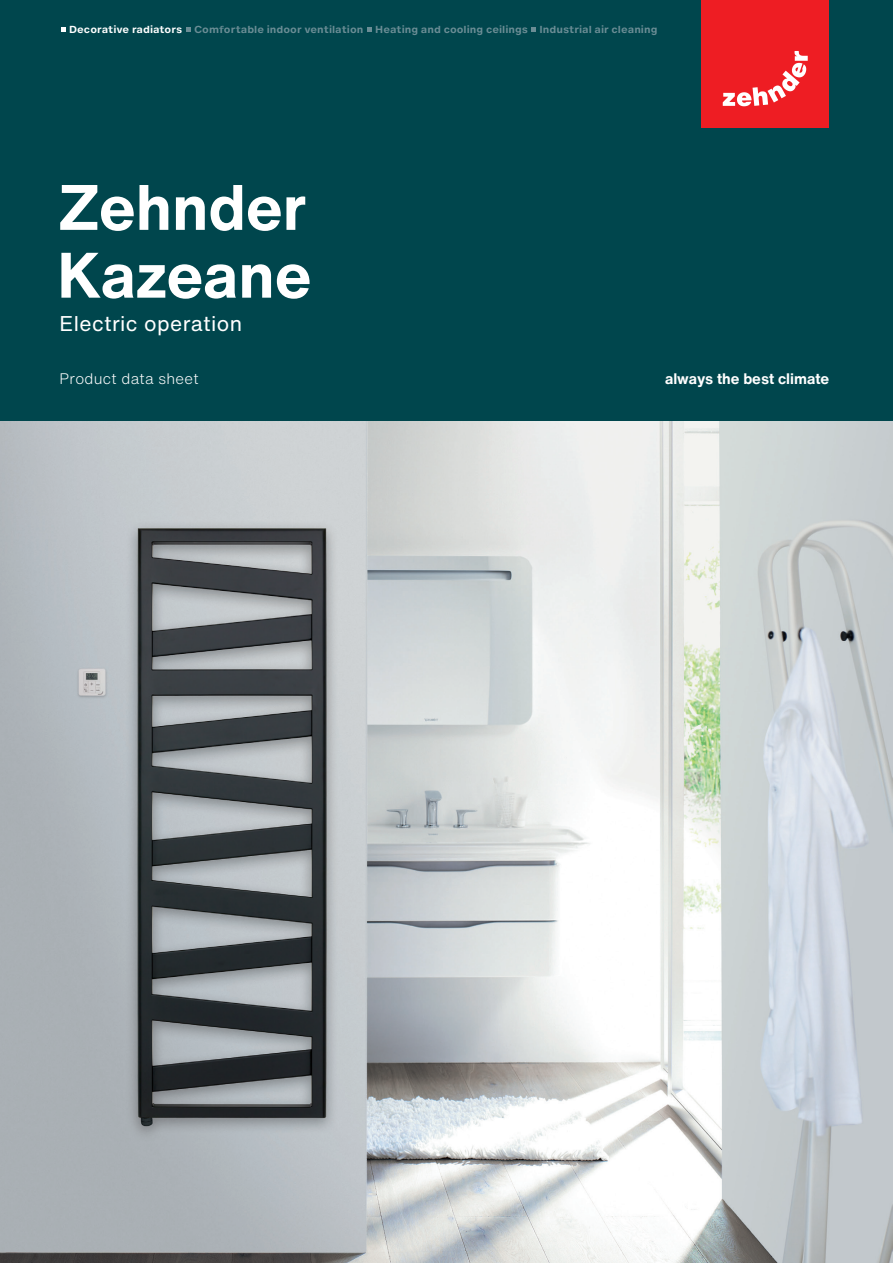
<style>
.page{position:relative;width:893px;height:1263px;background:#fff}
.page>*{position:absolute;margin:0;border:0;box-sizing:border-box;transform-origin:0 0}
.t1{font:700 63px "Helvetica Now Text";color:#fff}
.t2{font:21px "Helvetica Now Text";letter-spacing:.02em;color:#fff}
.t3{font:700 15px "Helvetica Now Text";color:#fff}
.t4{font:300 15px "Helvetica Now Text";letter-spacing:.02em;color:#fff}
.t5{font:700 9.75px "Helvetica Now Micro";color:#6b8d95}
.s1{color:#fff}
</style>
<div class="page">
<div style="left:0;top:0;width:893px;height:421px;background:#00464d"></div>
<img style="left:0;top:421px;width:893px;height:842px">
<svg style="left:61px;top:253px;width:249px;height:46px"></svg>
<div style="left:702px;top:0;width:127px;height:128px;background:#ee1d23"></div>
<svg style="left:723px;top:51px;width:85px;height:55px"></svg>
<svg style="left:61px;top:27px;width:5px;height:5px"></svg>
<svg style="left:186px;top:27px;width:5px;height:5px"></svg>
<svg style="left:367px;top:27px;width:5px;height:5px"></svg>
<svg style="left:531px;top:27px;width:5px;height:5px"></svg>
<p class="t5" style="left:69px;top:22px;width:590px"><span class="s1">Decorative radiators</span> Comfortable indoor ventilation Heating and cooling ceilings Industrial air cleaning</p>
<h1 class="t1" style="left:57px;top:165px;width:251px">Zehnder</h1>
<h2 class="t2" style="left:59px;top:309px;width:184px">Electric operation</h2>
<h3 class="t4" style="left:59px;top:368px;width:141px">Product data sheet</h3>
<h3 class="t3" style="left:665px;top:368px;width:166px">always the best climate</h3>
</div>
